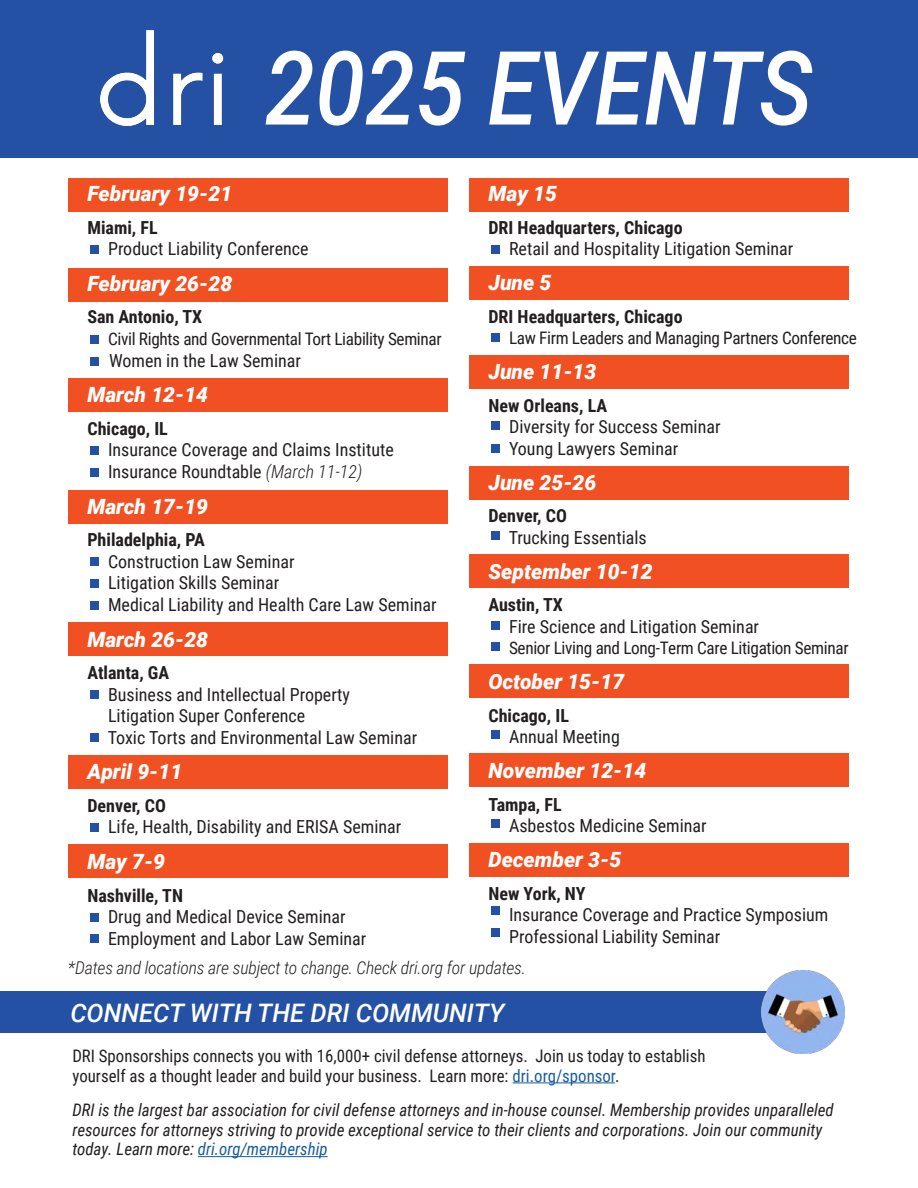
<style>
.page{position:relative;width:918px;height:1188px;background:#fff}
.page>*{position:absolute;margin:0;border:0;box-sizing:border-box;transform-origin:0 0}
.t1{font:italic 500 102.6px "Roboto";color:#fff;scale:.88 1}
.t2{font:italic 500 25.5px "Roboto";color:#fff}
.t3{font:italic 900 21px "Roboto";color:#fff}
.t4{font:18px/21.6px "Roboto Condensed";color:#231f20}
.t5{font:700 18px "Roboto Condensed";color:#231f20}
.t6{font:italic 300 17.7px "Roboto Condensed";letter-spacing:-.01em;color:#231f20}
.t7{font:italic 17.25px/19.5px "Roboto Condensed";color:#231f20}
.t8{font:17.25px/19.5px "Roboto Condensed";color:#231f20}
.t9{font:17.25px "Roboto Condensed";letter-spacing:-.02em;color:#231f20}
.s1{font-weight:300;font-style:italic}
.s2{color:#175d9e}
</style>
<div class="page">
<div style="left:469px;top:843px;width:379px;height:33px;background:#f15122"></div>
<div style="left:69px;top:845px;width:379px;height:33px;background:#f15122"></div>
<div style="left:469px;top:754px;width:379px;height:33px;background:#f15122"></div>
<div style="left:469px;top:665px;width:379px;height:33px;background:#f15122"></div>
<div style="left:469px;top:266px;width:379px;height:33px;background:#f15122"></div>
<div style="left:69px;top:491px;width:379px;height:33px;background:#f15122"></div>
<div style="left:469px;top:555px;width:379px;height:33px;background:#f15122"></div>
<div style="left:469px;top:466px;width:379px;height:33px;background:#f15122"></div>
<div style="left:469px;top:355px;width:379px;height:33px;background:#f15122"></div>
<div style="left:69px;top:756px;width:379px;height:33px;background:#f15122"></div>
<div style="left:68px;top:622px;width:379px;height:33px;background:#f15122"></div>
<div style="left:69px;top:378px;width:379px;height:33px;background:#f15122"></div>
<div style="left:469px;top:178px;width:379px;height:33px;background:#f15122"></div>
<div style="left:69px;top:268px;width:379px;height:33px;background:#f15122"></div>
<div style="left:0;top:0;width:918px;height:158px;background:#2451a3"></div>
<div style="left:69px;top:178px;width:379px;height:33px;background:#f15122"></div>
<hr style="left:513px;top:1082px;width:102px;height:1px;background:#175d9e">
<img style="left:101px;top:30px;width:122px;height:96px">
<div style="left:0;top:991px;width:834px;height:42px;background:#2451a3"></div>
<div style="left:90px;top:245px;width:9px;height:9px;background:#2451a3"></div>
<div style="left:90px;top:357px;width:8px;height:9px;background:#2451a3"></div>
<div style="left:90px;top:335px;width:8px;height:9px;background:#2451a3"></div>
<div style="left:90px;top:823px;width:9px;height:8px;background:#2451a3"></div>
<div style="left:90px;top:446px;width:9px;height:9px;background:#2451a3"></div>
<div style="left:90px;top:468px;width:9px;height:9px;background:#2451a3"></div>
<div style="left:90px;top:690px;width:9px;height:9px;background:#2451a3"></div>
<div style="left:90px;top:733px;width:8px;height:9px;background:#2451a3"></div>
<div style="left:491px;top:333px;width:8px;height:9px;background:#2451a3"></div>
<div style="left:491px;top:444px;width:8px;height:9px;background:#2451a3"></div>
<div style="left:491px;top:531px;width:8px;height:9px;background:#2451a3"></div>
<div style="left:491px;top:642px;width:8px;height:9px;background:#2451a3"></div>
<div style="left:491px;top:730px;width:8px;height:8px;background:#2451a3"></div>
<div style="left:90px;top:579px;width:9px;height:9px;background:#2451a3"></div>
<div style="left:491px;top:421px;width:8px;height:9px;background:#2451a3"></div>
<div style="left:90px;top:558px;width:9px;height:8px;background:#2451a3"></div>
<img style="left:761px;top:970px;width:84px;height:83px">
<div style="left:491px;top:245px;width:8px;height:9px;background:#2451a3"></div>
<div style="left:90px;top:601px;width:9px;height:8px;background:#2451a3"></div>
<div style="left:90px;top:913px;width:9px;height:8px;background:#2451a3"></div>
<div style="left:90px;top:934px;width:9px;height:9px;background:#2451a3"></div>
<div style="left:491px;top:819px;width:8px;height:8px;background:#2451a3"></div>
<hr style="left:198px;top:1156px;width:130px;height:1px;background:#175d9e">
<div style="left:491px;top:621px;width:8px;height:9px;background:#2451a3"></div>
<div style="left:491px;top:907px;width:8px;height:8px;background:#2451a3"></div>
<div style="left:491px;top:928px;width:8px;height:9px;background:#2451a3"></div>
<p class="t1" style="left:265px;top:16px;width:623px">2025 EVENTS</p>
<p class="t3" style="left:87px;top:179px;width:146px">February 19-21</p>
<p class="t5" style="left:87px;top:215px;width:72px">Miami, FL</p>
<p class="t4" style="left:108px;top:237px;width:202px">Product Liability Conference</p>
<p class="t3" style="left:87px;top:269px;width:146px">February 26-28</p>
<p class="t5" style="left:87px;top:304px;width:116px">San Antonio, TX</p>
<p class="t9" style="left:108px;top:327px;width:335px">Civil Rights and Governmental Tort Liability Seminar</p>
<p class="t4" style="left:109px;top:349px;width:194px">Women in the Law Seminar</p>
<p class="t3" style="left:87px;top:380px;width:122px">March 12-14</p>
<p class="t5" style="left:87px;top:416px;width:82px">Chicago, IL</p>
<p class="t4" style="left:108px;top:438px;width:287px">Insurance Coverage and Claims Institute</p>
<p class="t4" style="left:108px;top:460px;width:256px">Insurance Roundtable <span class="s1">(March 11-12)</span></p>
<p class="t3" style="left:87px;top:491px;width:122px">March 17-19</p>
<p class="t5" style="left:87px;top:527px;width:119px">Philadelphia, PA</p>
<p class="t4" style="left:108px;top:550px;width:188px">Construction Law Seminar<br>Litigation Skills Seminar</p>
<p class="t4" style="left:108px;top:593px;width:330px">Medical Liability and Health Care Law Seminar</p>
<p class="t3" style="left:87px;top:624px;width:122px">March 26-28</p>
<p class="t5" style="left:87px;top:660px;width:83px">Atlanta, GA</p>
<p class="t4" style="left:108px;top:683px;width:244px">Business and Intellectual Property</p>
<p class="t4" style="left:108px;top:704px;width:311px">Litigation Super Conference<br>Toxic Torts and Environmental Law Seminar</p>
<p class="t3" style="left:87px;top:757px;width:96px">April 9-11</p>
<p class="t5" style="left:87px;top:793px;width:80px">Denver, CO</p>
<p class="t4" style="left:108px;top:816px;width:295px">Life, Health, Disability and ERISA Seminar</p>
<p class="t3" style="left:87px;top:847px;width:79px">May 7-9</p>
<p class="t5" style="left:87px;top:883px;width:97px">Nashville, TN</p>
<p class="t4" style="left:108px;top:905px;width:239px">Drug and Medical Device Seminar</p>
<p class="t4" style="left:108px;top:927px;width:260px">Employment and Labor Law Seminar</p>
<p class="t3" style="left:488px;top:179px;width:70px">May 15</p>
<p class="t5" style="left:488px;top:215px;width:196px">DRI Headquarters, Chicago</p>
<p class="t4" style="left:509px;top:237px;width:286px">Retail and Hospitality Litigation Seminar</p>
<p class="t3" style="left:488px;top:268px;width:64px">June 5</p>
<p class="t5" style="left:488px;top:304px;width:196px">DRI Headquarters, Chicago</p>
<p class="t9" style="left:509px;top:326px;width:349px">Law Firm Leaders and Managing Partners Conference</p>
<p class="t3" style="left:488px;top:357px;width:109px">June 11-13</p>
<p class="t5" style="left:488px;top:393px;width:120px">New Orleans, LA</p>
<p class="t4" style="left:509px;top:415px;width:213px">Diversity for Success Seminar</p>
<p class="t4" style="left:509px;top:437px;width:171px">Young Lawyers Seminar</p>
<p class="t3" style="left:488px;top:468px;width:109px">June 25-26</p>
<p class="t5" style="left:488px;top:503px;width:80px">Denver, CO</p>
<p class="t4" style="left:509px;top:526px;width:140px">Trucking Essentials</p>
<p class="t3" style="left:488px;top:557px;width:166px">September 10-12</p>
<p class="t5" style="left:488px;top:592px;width:76px">Austin, TX</p>
<p class="t4" style="left:509px;top:615px;width:252px">Fire Science and Litigation Seminar</p>
<p class="t9" style="left:509px;top:636px;width:341px">Senior Living and Long-Term Care Litigation Seminar</p>
<p class="t3" style="left:488px;top:667px;width:137px">October 15-17</p>
<p class="t5" style="left:488px;top:703px;width:82px">Chicago, IL</p>
<p class="t4" style="left:509px;top:725px;width:112px">Annual Meeting</p>
<p class="t3" style="left:488px;top:756px;width:159px">November 12-14</p>
<p class="t5" style="left:488px;top:792px;width:75px">Tampa, FL</p>
<p class="t4" style="left:509px;top:814px;width:199px">Asbestos Medicine Seminar</p>
<p class="t3" style="left:488px;top:845px;width:134px">December 3-5</p>
<p class="t5" style="left:488px;top:881px;width:99px">New York, NY</p>
<p class="t4" style="left:509px;top:903px;width:321px">Insurance Coverage and Practice Symposium</p>
<p class="t4" style="left:509px;top:925px;width:213px">Professional Liability Seminar</p>
<p class="t6" style="left:68px;top:955px;width:460px">*Dates and locations are subject to change. Check dri.org for updates.</p>
<p class="t2" style="left:70px;top:995px;width:436px">CONNECT WITH THE DRI COMMUNITY</p>
<p class="t8" style="left:72px;top:1046px;width:635px">DRI Sponsorships connects you with 16,000+ civil defense attorneys. Join us today to establish yourself as a thought leader and build your business. Learn more: <span class="s2">dri.org/sponsor</span>.</p>
<p class="t7" style="left:72px;top:1100px;width:763px">DRI is the largest bar association for civil defense attorneys and in-house counsel. Membership provides unparalleled resources for attorneys striving to provide exceptional service to their clients and corporations. Join our community today. Learn more: <span class="s2">dri.org/membership</span></p>
</div>
